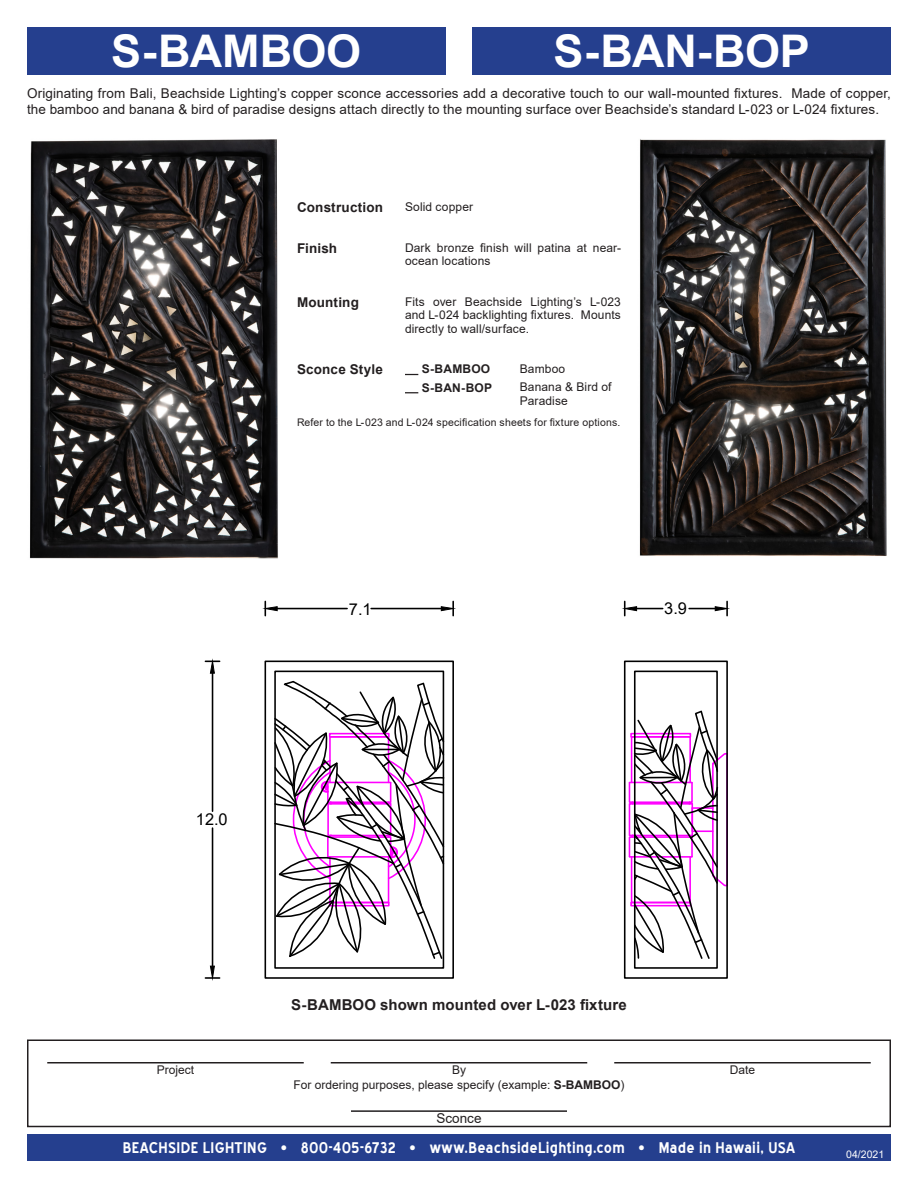
<style>
.page{position:relative;width:918px;height:1188px;background:#fff}
.page>*{position:absolute;margin:0;border:0;box-sizing:border-box;transform-origin:0 0}
.t1{font:700 45px "Arial";letter-spacing:-.005em;color:#fff}
.t2{font:16.35px "Arial";color:#000}
.t3{font:700 15px "Blue Highway";letter-spacing:.02em;color:#fff}
.t4{font:700 15px "Arial";letter-spacing:.005em;color:#231f20}
.t5{font:13.5px/16.2px "Arial";letter-spacing:.005em;color:#231f20}
.t6{font:700 13.5px "Arial";letter-spacing:.01em;color:#231f20}
.t7{font:12px/13.5px "Arial";letter-spacing:.01em;color:#231f20}
.t8{font:700 12px/18.3px "Arial";letter-spacing:.015em;color:#231f20}
.t9{font:10.5px "Arial";letter-spacing:.015em;color:#231f20}
.t10{font:10.5px "Arial";color:#fff}
.s1{font-weight:700}
</style>
<div class="page">
<div style="left:27px;top:1134px;width:864px;height:27px;background:#253f8e"></div>
<div style="left:27px;top:27px;width:419px;height:47px;background:#253f8e"></div>
<div style="left:472px;top:27px;width:419px;height:47px;background:#253f8e"></div>
<div style="left:27px;top:1040px;width:864px;height:87px;border:2px solid #231f20"></div>
<hr style="left:47px;top:1062px;width:257px;height:2px;background:#231f20">
<hr style="left:331px;top:1062px;width:256px;height:2px;background:#231f20">
<hr style="left:614px;top:1062px;width:257px;height:2px;background:#231f20">
<hr style="left:351px;top:1110px;width:216px;height:2px;background:#231f20">
<img style="left:30px;top:139px;width:248px;height:420px">
<img style="left:639px;top:139px;width:248px;height:417px">
<div style="left:629px;top:782px;width:64px;height:21px;border:2px solid #f0f"></div>
<div style="left:629px;top:782px;width:64px;height:2px;border:2px solid #f0f"></div>
<div style="left:629px;top:836px;width:64px;height:21px;border:2px solid #f0f"></div>
<div style="left:629px;top:856px;width:64px;height:2px;border:2px solid #f0f"></div>
<div style="left:265px;top:661px;width:189px;height:318px;border:2px solid #000"></div>
<div style="left:274px;top:671px;width:170px;height:298px;border:2px solid #000"></div>
<svg style="left:274px;top:679px;width:171px;height:281px"></svg>
<div style="left:624px;top:661px;width:104px;height:318px;border:2px solid #000"></div>
<svg style="left:630px;top:709px;width:98px;height:251px"></svg>
<div style="left:634px;top:671px;width:84px;height:298px;border:2px solid #000"></div>
<hr style="left:277px;top:608px;width:70px;height:1px;background:#000">
<hr style="left:371px;top:608px;width:70px;height:1px;background:#000">
<svg style="left:265px;top:601px;width:13px;height:15px"></svg>
<svg style="left:441px;top:601px;width:13px;height:15px"></svg>
<hr style="left:212px;top:673px;width:1px;height:138px;background:#000">
<hr style="left:212px;top:828px;width:1px;height:138px;background:#000">
<svg style="left:205px;top:661px;width:15px;height:13px"></svg>
<svg style="left:205px;top:965px;width:15px;height:14px"></svg>
<svg style="left:624px;top:601px;width:39px;height:15px"></svg>
<svg style="left:689px;top:601px;width:39px;height:15px"></svg>
<svg style="left:405px;top:374px;width:13px;height:1px"></svg>
<svg style="left:405px;top:392px;width:13px;height:1px"></svg>
<h1 class="t1" style="left:111px;top:19px;width:251px">S-BAMBOO</h1>
<h1 class="t1" style="left:553px;top:19px;width:258px">S-BAN-BOP</h1>
<p class="t5" style="left:27px;top:85px;width:866px">Originating from Bali, Beachside Lighting’s copper sconce accessories add a decorative touch to our wall-mounted fixtures. Made of copper, the bamboo and banana &amp; bird of paradise designs attach directly to the mounting surface over Beachside’s standard L-023 or L-024 fixtures.</p>
<p class="t6" style="left:297px;top:198px;width:88px">Construction</p>
<p class="t7" style="left:405px;top:200px;width:70px">Solid copper</p>
<p class="t7" style="left:405px;top:241px;width:217px">Dark bronze finish will patina at near&shy;ocean locations</p>
<p class="t6" style="left:297px;top:239px;width:42px">Finish</p>
<p class="t6" style="left:297px;top:293px;width:63px">Mounting</p>
<p class="t6" style="left:297px;top:360px;width:87px">Sconce Style</p>
<p class="t7" style="left:405px;top:295px;width:218px;text-align:justify">Fits over Beachside Lighting’s L-023 and L-024 backlighting fixtures. Mounts directly to wall/surface.</p>
<p class="t8" style="left:422px;top:360px;width:72px">S-BAMBOO<br>S-BAN-BOP</p>
<p class="t7" style="left:520px;top:360px;width:93px;line-height:17.4px">Bamboo<br>Banana &amp; Bird of</p>
<p class="t7" style="left:520px;top:394px;width:50px">Paradise</p>
<p class="t9" style="left:297px;top:415px;width:325px">Refer to the L-023 and L-024 specification sheets for fixture options.</p>
<p class="t2" style="left:349px;top:598px;width:24px">7.1</p>
<p class="t2" style="left:664px;top:597px;width:24px">3.9</p>
<p class="t2" style="left:196px;top:808px;width:33px">12.0</p>
<p class="t4" style="left:291px;top:994px;width:337px">S-BAMBOO shown mounted over L-023 fixture</p>
<p class="t7" style="left:157px;top:1063px;width:39px">Project</p>
<p class="t7" style="left:452px;top:1063px;width:16px">By</p>
<p class="t7" style="left:730px;top:1063px;width:27px">Date</p>
<p class="t7" style="left:294px;top:1078px;width:332px">For ordering purposes, please specify (example: <span class="s1">S-BAMBOO</span>)</p>
<p class="t5" style="left:436px;top:1110px;width:47px">Sconce</p>
<p class="t3" style="left:123px;top:1139px;width:674px">BEACHSIDE LIGHTING • 800-405-6732 • www.BeachsideLighting.com • Made in Hawaii, USA</p>
<p class="t10" style="left:846px;top:1147px;width:39px">04/2021</p>
</div>
